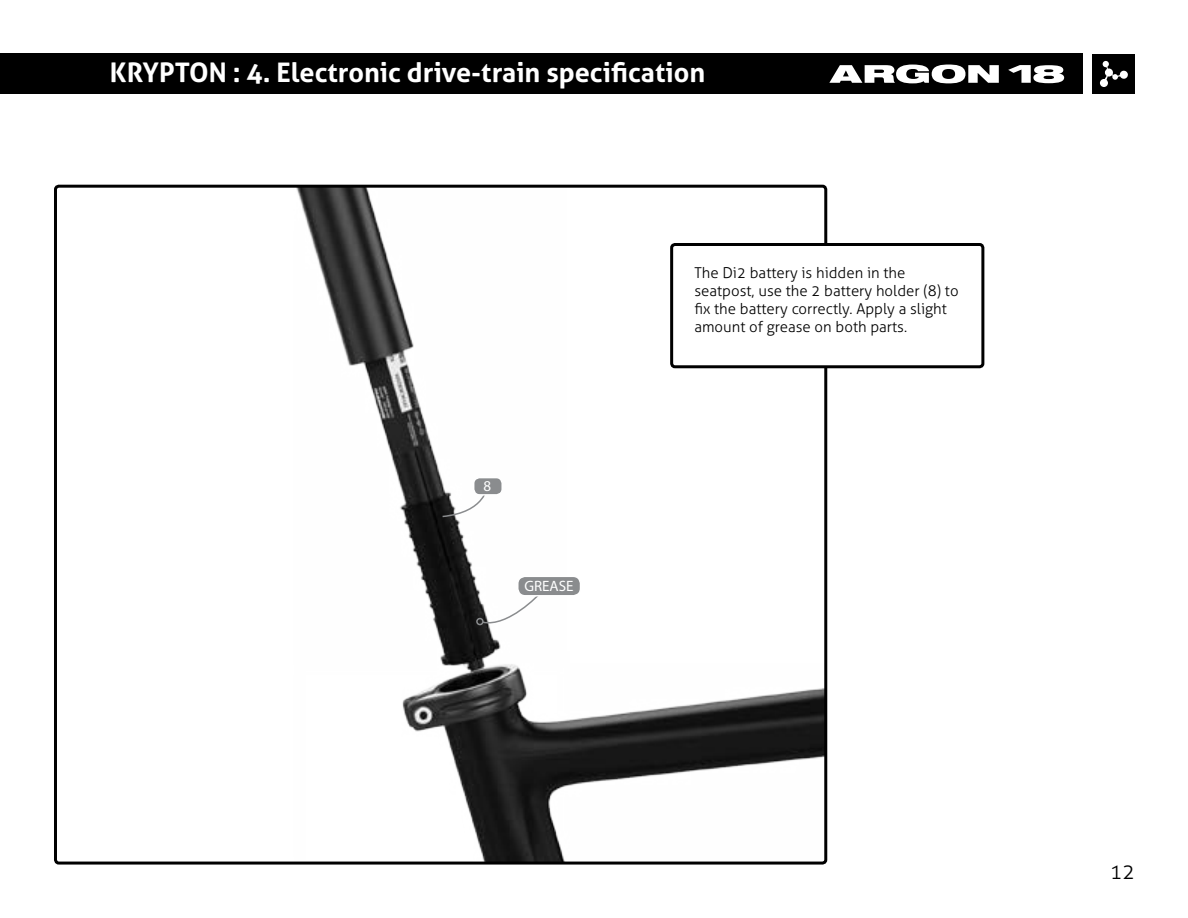
<style>
.page{position:relative;width:1188px;height:918px;background:#fff}
.page>*{position:absolute;margin:0;border:0;box-sizing:border-box;transform-origin:0 0}
.t1{font:700 27px "Aller";color:#fff}
.t2{font:300 21px "Aller";color:#000}
.t3{font:300 15px/18px "Aller";color:#000}
.t4{font:15px "Myriad Pro";color:#fff}
</style>
<div class="page">
<div style="left:0;top:54px;width:1083px;height:40px;background:#000"></div>
<svg style="left:829px;top:65px;width:170px;height:18px"></svg>
<svg style="left:1008px;top:65px;width:56px;height:18px"></svg>
<div style="left:1093px;top:54px;width:42px;height:40px;background:#000"></div>
<svg style="left:1100px;top:61px;width:28px;height:26px"></svg>
<img style="left:296px;top:189px;width:527px;height:672px">
<div style="left:54px;top:185px;width:773px;height:680px;border:3px solid #000;border-radius:3px"></div>
<div style="left:672px;top:244px;width:311px;height:123px;background:#fff;border-radius:3px"></div>
<div style="left:670px;top:243px;width:314px;height:125px;border:3px solid #000;border-radius:3px"></div>
<svg style="left:481px;top:593px;width:60px;height:35px"></svg>
<div style="left:476px;top:618px;width:8px;height:7px;border:2px solid #8a8c8e;border-radius:50%"></div>
<svg style="left:441px;top:485px;width:48px;height:33px"></svg>
<div style="left:474px;top:478px;width:28px;height:17px;background:#8a8c8e;border-radius:6px"></div>
<div style="left:473px;top:477px;width:30px;height:19px;border:2px solid #fff;border-radius:6px"></div>
<div style="left:518px;top:576px;width:63px;height:20px;background:#8a8c8e;border-radius:8px"></div>
<div style="left:517px;top:576px;width:64px;height:21px;border:2px solid #fff;border-radius:8px"></div>
<h1 class="t1" style="left:110px;top:56px;width:597px">KRYPTON : 4. Electronic drive-train specification</h1>
<p class="t4" style="left:483px;top:477px;width:9px">8</p>
<p class="t4" style="left:524px;top:576px;width:51px">GREASE</p>
<p class="t3" style="left:694px;top:264px;width:266px">The Di2 battery is hidden in the seatpost, use the 2 battery holder (8) to fix the battery correctly. Apply a slight amount of grease on both parts.</p>
<h2 class="t2" style="left:1110px;top:859px;width:27px">12</h2>
</div>
